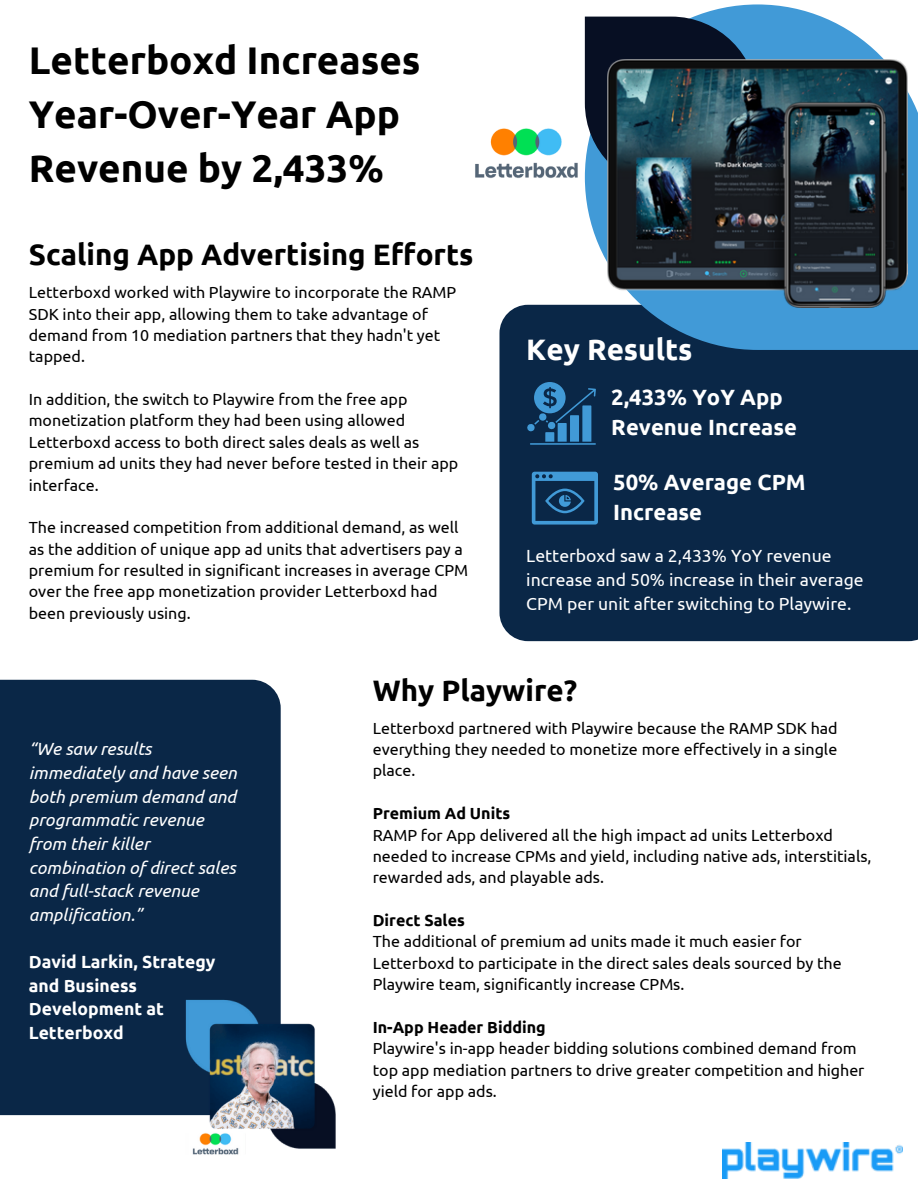
<style>
.page{position:relative;width:918px;height:1188px;background:#fff}
.page>*{position:absolute;margin:0;border:0;box-sizing:border-box;transform-origin:0 0}
.t1{font:700 38.55px/54px "Ubuntu";color:#000}
.t2{font:700 29.55px "Ubuntu";color:#000}
.t3{font:700 29.55px "Ubuntu";color:#fff}
.t4{font:700 22.05px/30.3px "Ubuntu";color:#fff}
.t5{font:italic 17.55px/23.7px "Ubuntu";color:#fff}
.t6{font:17.55px/23.7px "Ubuntu";color:#fff}
.t7{font:700 17.55px/23.7px "Ubuntu";color:#fff}
.t8{font:16.05px/21.3px "Ubuntu";color:#000}
.t9{font:700 16.05px "Ubuntu";color:#000}
</style>
<div class="page">
<div style="left:499px;top:305px;width:419px;height:336px;background:#0a2747"></div>
<hr style="left:530px;top:443px;width:66px;height:2px;background:#419ad7">
<svg style="left:526px;top:382px;width:70px;height:60px;background:#205580"></svg>
<svg style="left:585px;top:4px;width:333px;height:346px;fill:#419ad7"></svg>
<svg style="left:585px;top:17px;width:173px;height:172px;background:#132b47"></svg>
<img style="left:608px;top:59px;width:300px;height:249px">
<div style="left:0;top:680px;width:281px;height:435px;background:#0a2747"></div>
<img style="left:176px;top:989px;width:160px;height:166px">
<img style="left:723px;top:1143px;width:180px;height:36px">
<img style="left:475px;top:117px;width:119px;height:73px">
<svg style="left:532px;top:472px;width:66px;height:53px;background:#1f547f"></svg>
<p class="t1" style="left:29px;top:33px;width:393px">Letterboxd Increases<br>Year-Over-Year App<br>Revenue by 2,433%</p>
<p class="t2" style="left:29px;top:238px;width:446px">Scaling App Advertising Efforts</p>
<p class="t8" style="left:29px;top:282px;width:429px">Letterboxd worked with Playwire to incorporate the RAMP SDK into their app, allowing them to take advantage of demand from 10 mediation partners that they hadn't yet tapped.</p>
<p class="t8" style="left:29px;top:388px;width:431px">In addition, the switch to Playwire from the free app monetization platform they had been using allowed Letterboxd access to both direct sales deals as well as premium ad units they had never before tested in their app interface.</p>
<p class="t8" style="left:29px;top:517px;width:441px">The increased competition from additional demand, as well as the addition of unique app ad units that advertisers pay a premium for resulted in significant increases in average CPM over the free app monetization provider Letterboxd had been previously using.</p>
<p class="t3" style="left:526px;top:332px;width:168px">Key Results</p>
<p class="t4" style="left:611px;top:382px;width:187px">2,433% YoY App<br>Revenue Increase</p>
<p class="t4" style="left:613px;top:466px;width:194px">50% Average CPM<br>Increase</p>
<p class="t6" style="left:526px;top:544px;width:339px">Letterboxd saw a 2,433% YoY revenue increase and 50% increase in their average<br>CPM per unit after switching to Playwire.</p>
<p class="t5" style="left:29px;top:737px;width:210px">“We saw results immediately and have seen both premium demand and programmatic revenue from their killer combination of direct sales and full-stack revenue amplification.”</p>
<p class="t7" style="left:29px;top:950px;width:188px">David Larkin, Strategy and Business<br>Development at<br>Letterboxd</p>
<p class="t2" style="left:373px;top:673px;width:206px">Why Playwire?</p>
<p class="t8" style="left:373px;top:717px;width:466px;text-align:justify">Letterboxd partnered with Playwire because the RAMP SDK had everything they needed to monetize more effectively in a single place.</p>
<p class="t9" style="left:373px;top:804px;width:139px">Premium Ad Units</p>
<p class="t8" style="left:373px;top:824px;width:500px">RAMP for App delivered all the high impact ad units Letterboxd needed to increase CPMs and yield, including native ads, interstitials, rewarded ads, and playable ads.</p>
<p class="t9" style="left:373px;top:911px;width:94px">Direct Sales</p>
<p class="t8" style="left:373px;top:931px;width:471px">The additional of premium ad units made it much easier for<br>Letterboxd to participate in the direct sales deals sourced by the<br>Playwire team, significantly increase CPMs.</p>
<p class="t9" style="left:373px;top:1018px;width:174px">In-App Header Bidding</p>
<p class="t8" style="left:373px;top:1038px;width:493px">Playwire's in-app header bidding solutions combined demand from top app mediation partners to drive greater competition and higher yield for app ads.</p>
</div>
